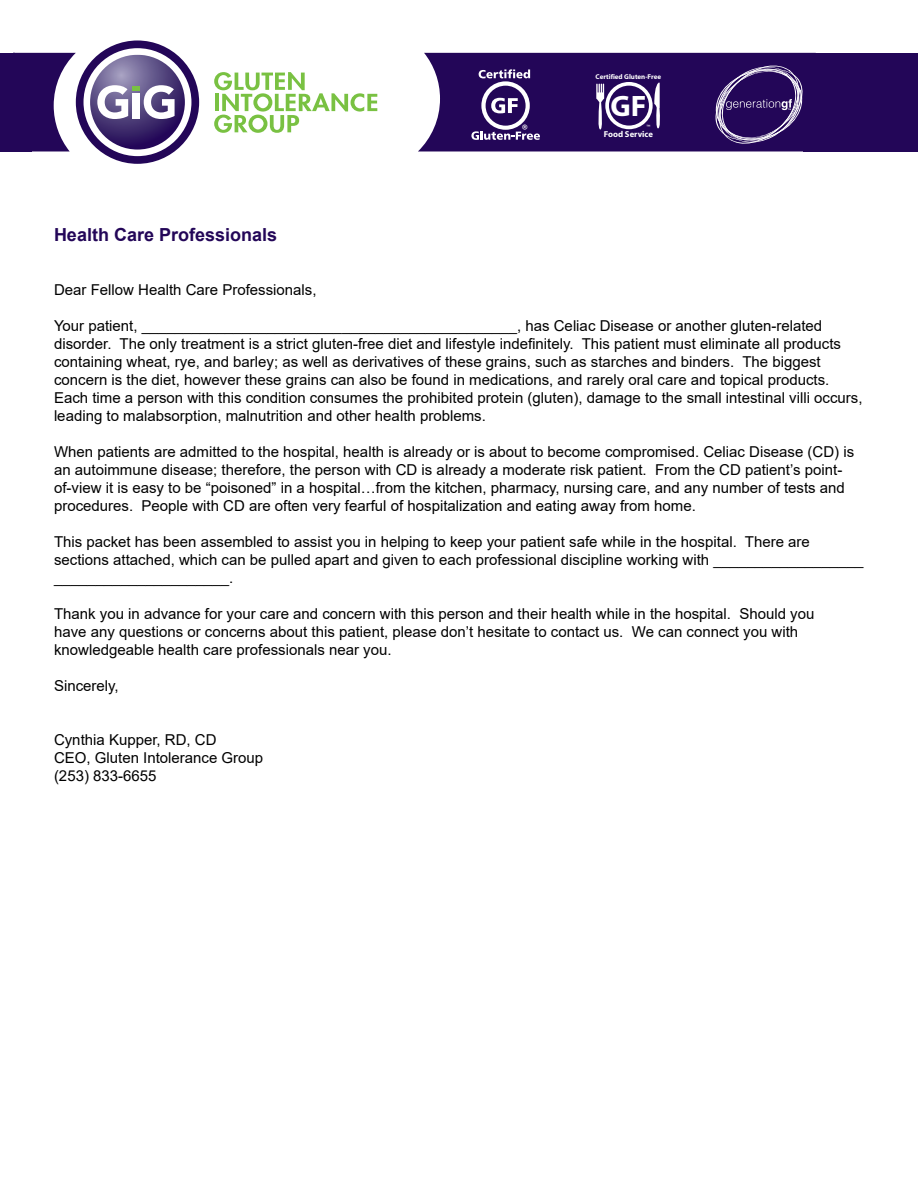
<style>
.page{position:relative;width:918px;height:1188px;background:#fff}
.page>*{position:absolute;margin:0;border:0;box-sizing:border-box;transform-origin:0 0}
.t1{font:700 29.7px "Myriad";color:#fff}
.t2{font:700 18px "Arial";color:#230658}
.t3{font:15px/18px "Arial";color:#000}
.t4{font:700 8.55px "Myriad";color:#fff}
.t5{font:700 7.05px "Myriad";color:#fff}
.t6{font:6.15px "Myriad Pro";color:#fff}
.t7{font:700 6px "Tahoma";color:#fff}
</style>
<div class="page">
<svg style="left:214px;top:72px;width:163px;height:61px"></svg>
<svg style="left:418px;top:53px;width:386px;height:98px;background:#3f266d"></svg>
<div style="left:804px;top:53px;width:114px;height:98px;background:#230658"></div>
<div style="left:0;top:53px;width:31px;height:98px;background:#230658"></div>
<svg style="left:14px;top:40px;width:185px;height:124px"></svg>
<hr style="left:14px;top:53px;width:1px;height:98px;background:#230658">
<p class="t5" style="left:596px;top:73px;width:67px">Certified Gluten-Free</p>
<p class="t1" style="left:611px;top:91px;width:37px">GF</p>
<p class="t2" style="left:54px;top:222px;width:225px">Health Care Professionals</p>
<p class="t7" style="left:522px;top:123px;width:7px">®</p>
<p class="t6" style="left:646px;top:123px;width:5px">™</p>
<p class="t4" style="left:604px;top:129px;width:51px">Food Service</p>
<p class="t3" style="left:54px;top:281px;width:264px">Dear Fellow Health Care Professionals,</p>
<p class="t3" style="left:54px;top:317px;width:810px">Your patient, _____________________________________________, has Celiac Disease or another gluten-related disorder. The only treatment is a strict gluten-free diet and lifestyle indefinitely. This patient must eliminate all products containing wheat, rye, and barley; as well as derivatives of these grains, such as starches and binders. The biggest concern is the diet, however these grains can also be found in medications, and rarely oral care and topical products.<br>Each time a person with this condition consumes the prohibited protein (gluten), damage to the small intestinal villi occurs, leading to malabsorption, malnutrition and other health problems.</p>
<p class="t3" style="left:54px;top:443px;width:802px">When patients are admitted to the hospital, health is already or is about to become compromised. Celiac Disease (CD) is an autoimmune disease; therefore, the person with CD is already a moderate risk patient. From the CD patient’s point&shy;of-view it is easy to be “poisoned” in a hospital…from the kitchen, pharmacy, nursing care, and any number of tests and procedures. People with CD are often very fearful of hospitalization and eating away from home.</p>
<p class="t3" style="left:54px;top:533px;width:811px">This packet has been assembled to assist you in helping to keep your patient safe while in the hospital. There are sections attached, which can be pulled apart and given to each professional discipline working with __________________ _____________________.</p>
<p class="t3" style="left:54px;top:605px;width:762px">Thank you in advance for your care and concern with this person and their health while in the hospital. Should you have any questions or concerns about this patient, please don’t hesitate to contact us. We can connect you with knowledgeable health care professionals near you.</p>
<p class="t3" style="left:54px;top:677px;width:66px">Sincerely,</p>
<p class="t3" style="left:54px;top:731px;width:164px">Cynthia Kupper, RD, CD</p>
<p class="t3" style="left:54px;top:749px;width:211px">CEO, Gluten Intolerance Group</p>
<p class="t3" style="left:54px;top:767px;width:104px">(253) 833-6655</p>
</div>
